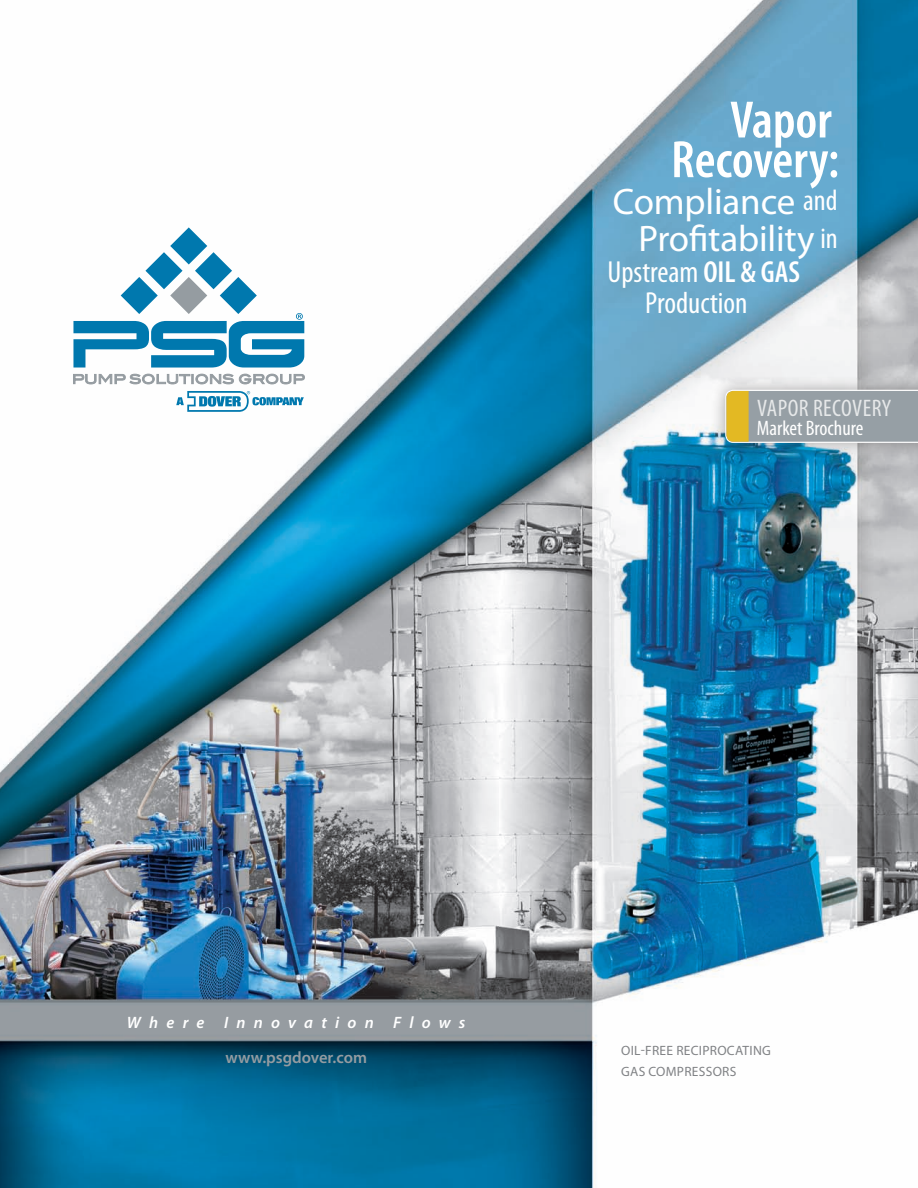
<style>
.page{position:relative;width:918px;height:1188px;background:#fff}
.page>*{position:absolute;margin:0;border:0;box-sizing:border-box;transform-origin:0 0}
.t1{font:600 condensed 52.95px "Myriad Pro";color:#fff}
.t2{font:37.05px "Myriad Pro";letter-spacing:-.005em;color:#fff}
.t3{font:condensed 30.6px "Myriad Pro";color:#fff}
.t4{font:condensed 24px "Myriad Pro";letter-spacing:.02em;color:#e6e8e9}
.t5{font:condensed 21px "Myriad Pro";color:#fff}
.t6{font:italic 600 16.5px "Myriad Pro";letter-spacing:.5em;color:#fff}
.t7{font:600 16.5px "Myriad Pro";color:#959ca1}
.t8{font:13.5px "Myriad Pro";letter-spacing:.02em;color:#808285}
.s1{font-stretch:condensed;font-size:29.4px}
.s2{font-weight:600}
</style>
<div class="page">
<img style="left:0;top:0;width:918px;height:1188px">
<svg style="left:73px;top:374px;width:232px;height:10px"></svg>
<svg style="left:73px;top:227px;width:231px;height:141px"></svg>
<svg style="left:176px;top:391px;width:128px;height:21px"></svg>
<div style="left:710px;top:374px;width:208px;height:84px;background:#231f20;opacity:.4"></div>
<svg style="left:725px;top:389px;width:193px;height:54px;background:#a3a69c"></svg>
<p class="t1" style="left:730px;top:91px;width:103px">Vapor</p>
<p class="t1" style="left:671px;top:131px;width:170px">Recovery:</p>
<p class="t2" style="left:613px;top:178px;width:226px">Compliance <span class="s1">and</span></p>
<p class="t2" style="left:638px;top:215px;width:201px">Profitability <span class="s1">in</span></p>
<p class="t3" style="left:607px;top:253px;width:194px">Upstream <span class="s2">OIL &amp; GAS</span></p>
<p class="t3" style="left:645px;top:284px;width:104px">Production</p>
<p class="t4" style="left:757px;top:393px;width:136px">VAPOR RECOVERY</p>
<p class="t5" style="left:757px;top:415px;width:108px">Market Brochure</p>
<p class="t6" style="left:127px;top:1012px;width:340px">Where Innovation Flows</p>
<p class="t7" style="left:225px;top:1047px;width:143px">www.psgdover.com</p>
<p class="t8" style="left:621px;top:1042px;width:151px">OIL-FREE RECIPROCATING</p>
<p class="t8" style="left:621px;top:1063px;width:117px">GAS COMPRESSORS</p>
</div>
